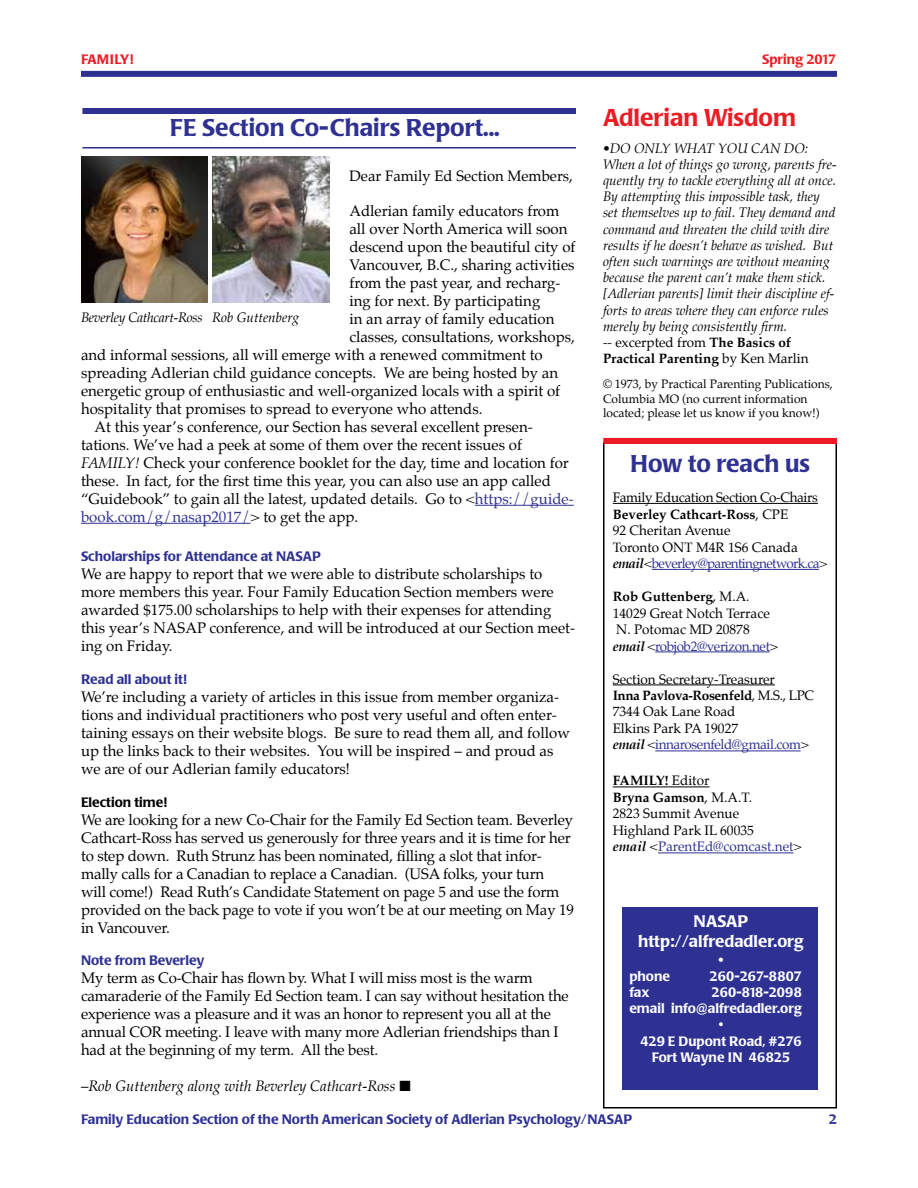
<style>
.page{position:relative;width:918px;height:1188px;background:#fff}
.page>*{position:absolute;margin:0;border:0;box-sizing:border-box;transform-origin:0 0}
.t1{font:500 24px "Poppl Laudatio";color:#2e3192}
.t2{font:500 24px "Poppl Laudatio";color:#ed1c24}
.t3{font:500 16.5px/19.8px "Poppl Laudatio";color:#fff;text-align:center}
.t4{font:15px/18px "Palatino";color:#000}
.t5{font:15px "Palatino";color:#2e3192}
.t6{font:500 15px "Poppl Laudatio";color:#fff}
.t7{font:italic 14.85px "Palatino";color:#000}
.t8{font:14.85px "Palatino";color:#000}
.t9{font:italic 13.5px/16.2px "Palatino";color:#000}
.t10{font:13.5px/16.5px "Palatino";color:#000}
.t11{font:500 13.5px "Poppl Laudatio";color:#2e3192}
.t12{font:13.5px/16.5px "Palatino";letter-spacing:-.025em;color:#000}
.t13{font:500 13.5px "Poppl Laudatio";color:#fff}
.t14{font:italic 13.5px "Palatino";letter-spacing:-.02em;color:#000}
.t15{font:500 13.5px "Poppl Laudatio";color:#ed1c24}
.t16{font:500 13.5px "Poppl Laudatio";color:#000}
.t17{font:12px/14.4px "Palatino";color:#000}
.s1{font-style:italic}
.s2{color:#2e3192}
.s3{color:#000}
.s4{font-style:normal}
.s5{font-weight:700;font-style:normal}
.s6{font-weight:700}
.s7{font-weight:700;font-style:italic}
</style>
<div class="page">
<div style="left:81px;top:71px;width:756px;height:6px;background:#2e3192"></div>
<div style="left:82px;top:108px;width:494px;height:6px;background:#2e3192"></div>
<hr style="left:82px;top:147px;width:494px;height:1px;background:#2e3192">
<div style="left:603px;top:442px;width:234px;height:666px;border:2px solid #000"></div>
<div style="left:603px;top:438px;width:234px;height:6px;background:#ed1c24"></div>
<hr style="left:613px;top:503px;width:205px;height:1px;background:#000">
<hr style="left:652px;top:569px;width:167px;height:1px;background:#2e3192">
<hr style="left:655px;top:652px;width:115px;height:1px;background:#2e3192">
<hr style="left:613px;top:685px;width:162px;height:1px;background:#000">
<hr style="left:655px;top:751px;width:146px;height:1px;background:#2e3192">
<hr style="left:613px;top:787px;width:56px;height:1px;background:#000">
<hr style="left:669px;top:787px;width:40px;height:1px;background:#000">
<hr style="left:658px;top:853px;width:136px;height:1px;background:#2e3192">
<div style="left:622px;top:907px;width:196px;height:183px;background:#2e3192"></div>
<hr style="left:475px;top:505px;width:99px;height:1px;background:#2e3192">
<hr style="left:81px;top:523px;width:170px;height:1px;background:#2e3192">
<img style="left:212px;top:157px;width:117px;height:145px">
<img style="left:81px;top:157px;width:127px;height:145px">
<p class="t15" style="left:81px;top:52px;width:54px">FAMILY!</p>
<p class="t15" style="left:762px;top:52px;width:75px">Spring 2017</p>
<h1 class="t1" style="left:170px;top:114px;width:331px">FE Section Co-Chairs Report...</h1>
<p class="t8" style="left:349px;top:164px;width:225px">Dear Family Ed Section Members,</p>
<p class="t4" style="left:349px;top:202px;width:211px">Adlerian family educators from</p>
<p class="t4" style="left:349px;top:220px;width:220px">all over North America will soon</p>
<p class="t4" style="left:349px;top:238px;width:228px">descend upon the beautiful city of</p>
<p class="t4" style="left:349px;top:256px;width:227px">Vancouver, B.C., sharing activities</p>
<p class="t4" style="left:349px;top:274px;width:213px">from the past year, and recharg-</p>
<p class="t4" style="left:349px;top:292px;width:192px">ing for next. By participating</p>
<p class="t4" style="left:349px;top:310px;width:206px">in an array of family education</p>
<p class="t4" style="left:349px;top:328px;width:227px">classes, consultations, workshops,</p>
<p class="t4" style="left:81px;top:346px;width:463px">and informal sessions, all will emerge with a renewed commitment to</p>
<p class="t4" style="left:81px;top:364px;width:479px">spreading Adlerian child guidance concepts. We are being hosted by an</p>
<p class="t4" style="left:81px;top:382px;width:481px">energetic group of enthusiastic and well-organized locals with a spirit of</p>
<p class="t4" style="left:81px;top:400px;width:403px">hospitality that promises to spread to everyone who attends.</p>
<p class="t4" style="left:95px;top:418px;width:440px">At this year’s conference, our Section has several excellent presen-</p>
<p class="t4" style="left:81px;top:436px;width:443px">tations. We’ve had a peek at some of them over the recent issues of</p>
<p class="t4" style="left:81px;top:454px;width:489px"><span class="s1">FAMILY!</span> Check your conference booklet for the day, time and location for</p>
<p class="t4" style="left:81px;top:472px;width:471px">these. In fact, for the first time this year, you can also use an app called</p>
<p class="t4" style="left:81px;top:490px;width:494px">“Guidebook” to gain all the latest, updated details. Go to &lt;<span class="s2">https://guide-</span></p>
<p class="t5" style="left:81px;top:504px;width:279px">book.com/g/nasap2017/<span class="s3">&gt; to get the app.</span></p>
<p class="t11" style="left:81px;top:549px;width:241px">Scholarships for Attendance at NASAP</p>
<p class="t4" style="left:81px;top:565px;width:496px">We are happy to report that we were able to distribute scholarships to more members this year. Four Family Education Section members were awarded $175.00 scholarships to help with their expenses for attending this year’s NASAP conference, and will be introduced at our Section meet&shy;ing on Friday.</p>
<p class="t11" style="left:81px;top:672px;width:107px">Read all about it!</p>
<p class="t4" style="left:81px;top:688px;width:490px">We’re including a variety of articles in this issue from member organiza&shy;tions and individual practitioners who post very useful and often enter&shy;taining essays on their website blogs. Be sure to read them all, and follow up the links back to their websites. You will be inspired – and proud as we are of our Adlerian family educators!</p>
<p class="t16" style="left:81px;top:795px;width:88px">Election time!</p>
<p class="t4" style="left:81px;top:811px;width:494px">We are looking for a new Co-Chair for the Family Ed Section team. Beverley Cathcart-Ross has served us generously for three years and it is time for her to step down. Ruth Strunz has been nominated, filling a slot that infor&shy;mally calls for a Canadian to replace a Canadian. (USA folks, your turn<br>will come!) Read Ruth’s Candidate Statement on page 5 and use the form provided on the back page to vote if you won’t be at our meeting on May 19 in Vancouver.</p>
<p class="t11" style="left:81px;top:953px;width:125px">Note from Beverley</p>
<p class="t4" style="left:81px;top:969px;width:489px">My term as Co-Chair has flown by. What I will miss most is the warm camaraderie of the Family Ed Section team. I can say without hesitation the experience was a pleasure and it was an honor to represent you all at the annual COR meeting. I leave with many more Adlerian friendships than I had at the beginning of my term. All the best.</p>
<p class="t7" style="left:81px;top:1074px;width:331px"><span class="s4">–</span>Rob Guttenberg along with Beverley Cathcart-Ross ■</p>
<p class="t14" style="left:81px;top:306px;width:220px">Beverley Cathcart-Ross Rob Guttenberg</p>
<h1 class="t2" style="left:603px;top:104px;width:195px">Adlerian Wisdom</h1>
<p class="t9" style="left:603px;top:140px;width:235px">•DO ONLY WHAT YOU CAN DO:<br>When a lot of things go wrong, parents fre&shy;quently try to tackle everything all at once.<br>By attempting this impossible task, they set themselves up to fail. They demand and command and threaten the child with dire results if he doesn’t behave as wished. But often such warnings are without meaning because the parent can’t make them stick. [Adlerian parents] limit their discipline ef&shy;forts to areas where they can enforce rules merely by being consistently firm.<br><span class="s4">-- excerpted from</span> <span class="s5">The Basics of Practical Parenting</span> <span class="s4">by Ken Marlin</span></p>
<p class="t17" style="left:603px;top:377px;width:231px">© 1973, by Practical Parenting Publications,<br>Columbia MO (no current information located; please let us know if you know!)</p>
<h1 class="t1" style="left:630px;top:450px;width:181px">How to reach us</h1>
<p class="t12" style="left:613px;top:489px;width:216px">Family Education Section Co-Chairs<br><span class="s6">Beverley Cathcart-Ross</span>, CPE<br>92 Cheritan Avenue<br>Toronto ONT M4R 1S6 Canada <span class="s7">email</span> &lt;<span class="s2">beverley@parentingnetwork.ca</span>&gt;</p>
<p class="t10" style="left:613px;top:588px;width:167px"><span class="s6">Rob Guttenberg</span>, M.A.<br>14029 Great Notch Terrace<br>N. Potomac MD 20878 <span class="s7">email</span> &lt;<span class="s2">robjob2@verizon.net</span>&gt;</p>
<p class="t10" style="left:613px;top:671px;width:203px">Section Secretary-Treasurer<br><span class="s6">Inna Pavlova-Rosenfeld</span>, M.S., LPC<br>7344 Oak Lane Road<br>Elkins Park PA 19027<br><span class="s7">email</span> &lt;<span class="s2">innarosenfeld@gmail.com</span>&gt;</p>
<p class="t10" style="left:613px;top:773px;width:191px"><span class="s6">FAMILY!</span> Editor<br><span class="s6">Bryna Gamson</span>, M.A.T.<br>2823 Summit Avenue<br>Highland Park IL 60035<br><span class="s7">email</span> &lt;<span class="s2">ParentEd@comcast.net</span>&gt;</p>
<p class="t3" style="left:638px;top:911px;width:167px">NASAP http://alfredadler.org</p>
<p class="t6" style="left:718px;top:951px;width:6px">•</p>
<p class="t13" style="left:629px;top:968px;width:42px">phone</p>
<p class="t13" style="left:710px;top:968px;width:94px">260-267-8807</p>
<p class="t13" style="left:629px;top:985px;width:22px">fax</p>
<p class="t13" style="left:712px;top:985px;width:92px">260-818-2098</p>
<p class="t13" style="left:629px;top:1001px;width:174px">email info@alfredadler.org</p>
<p class="t13" style="left:719px;top:1017px;width:6px">•</p>
<p class="t13" style="left:640px;top:1033px;width:163px">429 E Dupont Road, #276</p>
<p class="t13" style="left:652px;top:1049px;width:140px">Fort Wayne IN 46825</p>
<p class="t11" style="left:81px;top:1112px;width:553px">Family Education Section of the North American Society of Adlerian Psychology/NASAP</p>
<p class="t11" style="left:829px;top:1112px;width:10px">2</p>
</div>
